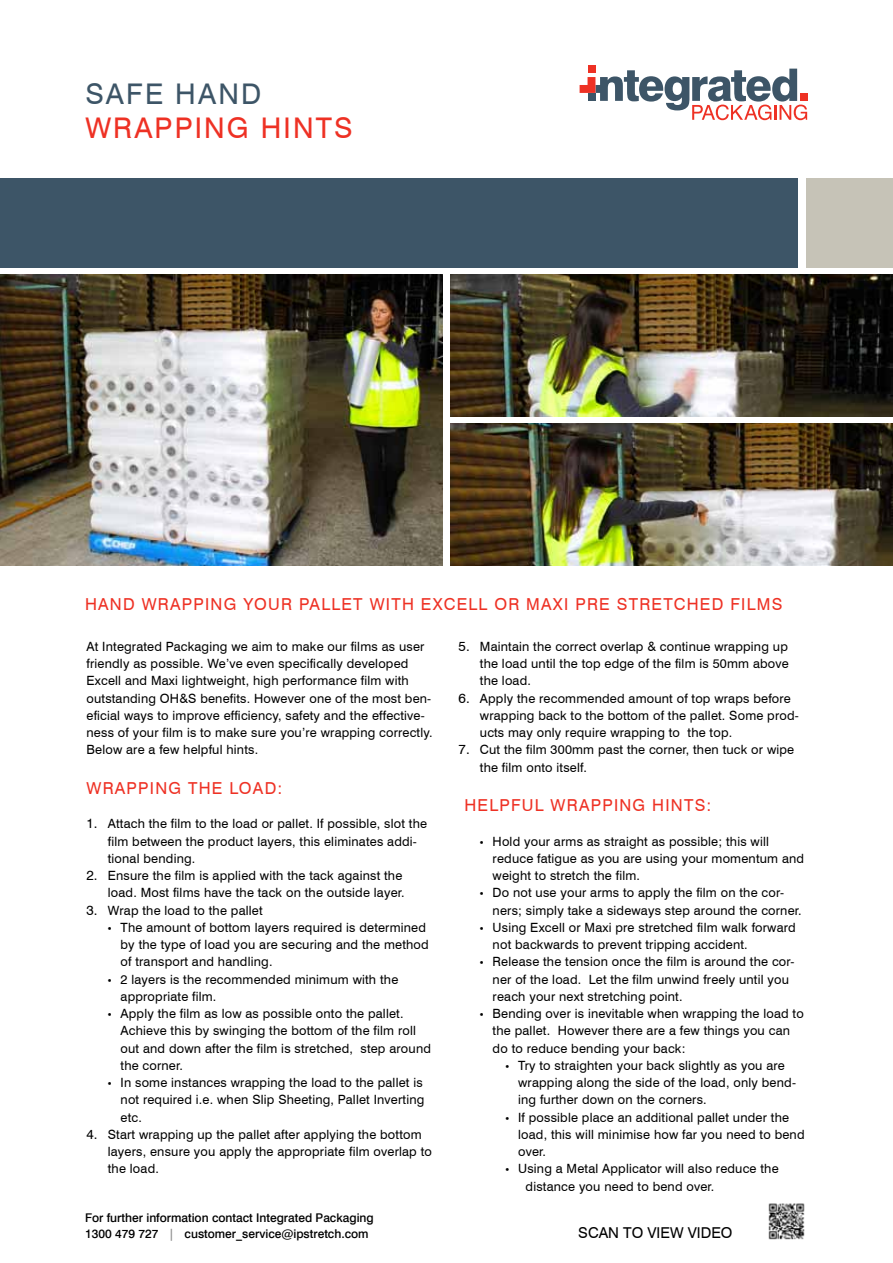
<style>
.page{position:relative;width:893px;height:1263px;background:#fff}
.page>*{position:absolute;margin:0;border:0;box-sizing:border-box;transform-origin:0 0}
.t1{font:28.5px "Swiss 721 BT";letter-spacing:.075em;color:#ee3124}
.t2{font:28.5px "Swiss 721 BT";letter-spacing:.075em;color:#3d5567}
.t3{font:16.5px "Swiss 721 BT";letter-spacing:.075em;color:#ee3124}
.t4{font:15px "Swiss 721 BT";color:#000}
.t5{font:12.75px/17.2px "Swiss 721 BT";letter-spacing:.015em;color:#000}
.t6{font:500 12px/16.5px "Swiss 721 BT";color:#000}
.s1{font-size:13.5px}
.s2{font-family:"Myriad Pro";font-size:13.5px}
.s3{color:#898989}
</style>
<div class="page">
<img style="left:451px;top:275px;width:442px;height:141px">
<img style="left:0;top:275px;width:442px;height:291px">
<img style="left:451px;top:424px;width:442px;height:142px">
<img style="left:768px;top:1203px;width:37px;height:37px">
<div style="left:800px;top:93px;width:8px;height:8px;background:#ee3124"></div>
<div style="left:587px;top:65px;width:8px;height:8px;background:#ee3124"></div>
<svg style="left:580px;top:69px;width:227px;height:51px"></svg>
<div style="left:0;top:179px;width:798px;height:89px;background:#3d5567"></div>
<div style="left:807px;top:179px;width:86px;height:89px;background:#c6c3b7"></div>
<h1 class="t2" style="left:85px;top:76px;width:154px">SAFE HAND</h1>
<h1 class="t1" style="left:85px;top:110px;width:141px">WRAPPING</h1>
<h1 class="t1" style="left:261px;top:110px;width:93px">HINTS</h1>
<p class="t3" style="left:85px;top:594px;width:96px">Hand Wrappi</p>
<p class="t3" style="left:211px;top:594px;width:111px">ng Your Palle</p>
<p class="t3" style="left:353px;top:594px;width:103px">t with Excell</p>
<p class="t3" style="left:494px;top:594px;width:193px">o r Maxi Pre Stretche</p>
<p class="t3" style="left:712px;top:594px;width:30px">d Films</p>
<p class="t5" style="left:87px;top:638px;width:348px">At Integrated Packaging we aim to make our films as user friendly as possible. We’ve even specifically developed Excell and Maxi lightweight, high performance film with outstanding OH&amp;S benefits. However one of the most ben&shy;eficial ways to improve efficiency, safety and the effective&shy;ness of your film is to make sure you’re wrapping correctly.<br>Below are a few helpful hints.</p>
<p class="t3" style="left:87px;top:778px;width:39px">Wrappi</p>
<p class="t3" style="left:155px;top:778px;width:129px">ng the Load:</p>
<p class="t5" style="left:108px;top:815px;width:321px;text-indent:-21px"><span class="s1">1.</span> Attach the film to the load or pallet. If possible, slot the film between the product layers, this eliminates addi&shy;tional bending.</p>
<p class="t5" style="left:87px;top:867px;width:320px;text-align:right"><span class="s1">2.</span> Ensure the film is applied with the tack against the load. Most films have the tack on the outside layer.</p>
<p class="t5" style="left:87px;top:901px;width:178px"><span class="s1">3.</span> Wrap the load to the pallet</p>
<p class="t5" style="left:121px;top:919px;width:310px;text-indent:-13px"><span class="s2">•</span> The amount of bottom layers required is determined by the type of load you are securing and the method of transport and handling.</p>
<p class="t5" style="left:121px;top:970px;width:279px;text-indent:-13px"><span class="s2">•</span> 2 layers is the recommended minimum with the appropriate film.</p>
<p class="t5" style="left:121px;top:1005px;width:312px;text-indent:-13px"><span class="s2">•</span> Apply the film as low as possible onto the pallet.<br>Achieve this by swinging the bottom of the film roll out and down after the film is stretched, step around the corner.</p>
<p class="t5" style="left:121px;top:1074px;width:305px;text-indent:-13px"><span class="s2">•</span> In some instances wrapping the load to the pallet is not required i.e. when Slip Sheeting, Pallet Inverting etc.</p>
<p class="t5" style="left:108px;top:1126px;width:326px;text-indent:-21px"><span class="s1">4.</span> Start wrapping up the pallet after applying the bottom layers, ensure you apply the appropriate film overlap to the load.</p>
<p class="t6" style="left:85px;top:1209px;width:290px">For further information contact Integrated Packaging<br>1300 479 727 <span class="s3">|</span> customer_service@ipstretch.com</p>
<p class="t5" style="left:480px;top:638px;width:310px;text-align:justify;text-indent:-21px"><span class="s1">5.</span> Maintain the correct overlap &amp; continue wrapping up the load until the top edge of the film is 50mm above the load.</p>
<p class="t5" style="left:480px;top:689px;width:320px;text-indent:-21px"><span class="s1">6.</span> Apply the recommended amount of top wraps before wrapping back to the bottom of the pallet. Some prod&shy;ucts may only require wrapping to the top.</p>
<p class="t5" style="left:480px;top:741px;width:316px;text-indent:-21px"><span class="s1">7.</span> Cut the film 300mm past the corner, then tuck or wipe the film onto itself.</p>
<p class="t3" style="left:464px;top:795px;width:25px">Help</p>
<p class="t3" style="left:511px;top:795px;width:79px">ful Wrappi</p>
<p class="t3" style="left:619px;top:795px;width:93px">ng Hints:</p>
<p class="t5" style="left:493px;top:832px;width:313px;text-indent:-13px"><span class="s2">•</span> Hold your arms as straight as possible; this will reduce fatigue as you are using your momentum and weight to stretch the film.</p>
<p class="t5" style="left:493px;top:884px;width:311px;text-indent:-13px"><span class="s2">•</span> Do not use your arms to apply the film on the cor&shy;ners; simply take a sideways step around the corner.</p>
<p class="t5" style="left:493px;top:919px;width:305px;text-indent:-13px"><span class="s2">•</span> Using Excell or Maxi pre stretched film walk forward not backwards to prevent tripping accident.</p>
<p class="t5" style="left:493px;top:953px;width:303px;text-indent:-13px"><span class="s2">•</span> Release the tension once the film is around the cor&shy;ner of the load. Let the film unwind freely until you reach your next stretching point.</p>
<p class="t5" style="left:493px;top:1005px;width:313px;text-indent:-13px"><span class="s2">•</span> Bending over is inevitable when wrapping the load to the pallet. However there are a few things you can do to reduce bending your back:</p>
<p class="t5" style="left:518px;top:1057px;width:279px;text-indent:-13px"><span class="s2">•</span> Try to straighten your back slightly as you are wrapping along the side of the load, only bend&shy;ing further down on the corners.</p>
<p class="t5" style="left:518px;top:1108px;width:288px;text-indent:-13px"><span class="s2">•</span> If possible place an additional pallet under the load, this will minimise how far you need to bend over.</p>
<p class="t5" style="left:526px;top:1160px;width:255px;text-indent:-20px"><span class="s2">•</span> Using a Metal Applicator will also reduce the distance you need to bend over.</p>
<p class="t4" style="left:578px;top:1223px;width:88px">Scan to view</p>
<p class="t4" style="left:688px;top:1223px;width:35px">vi deo</p>
</div>
